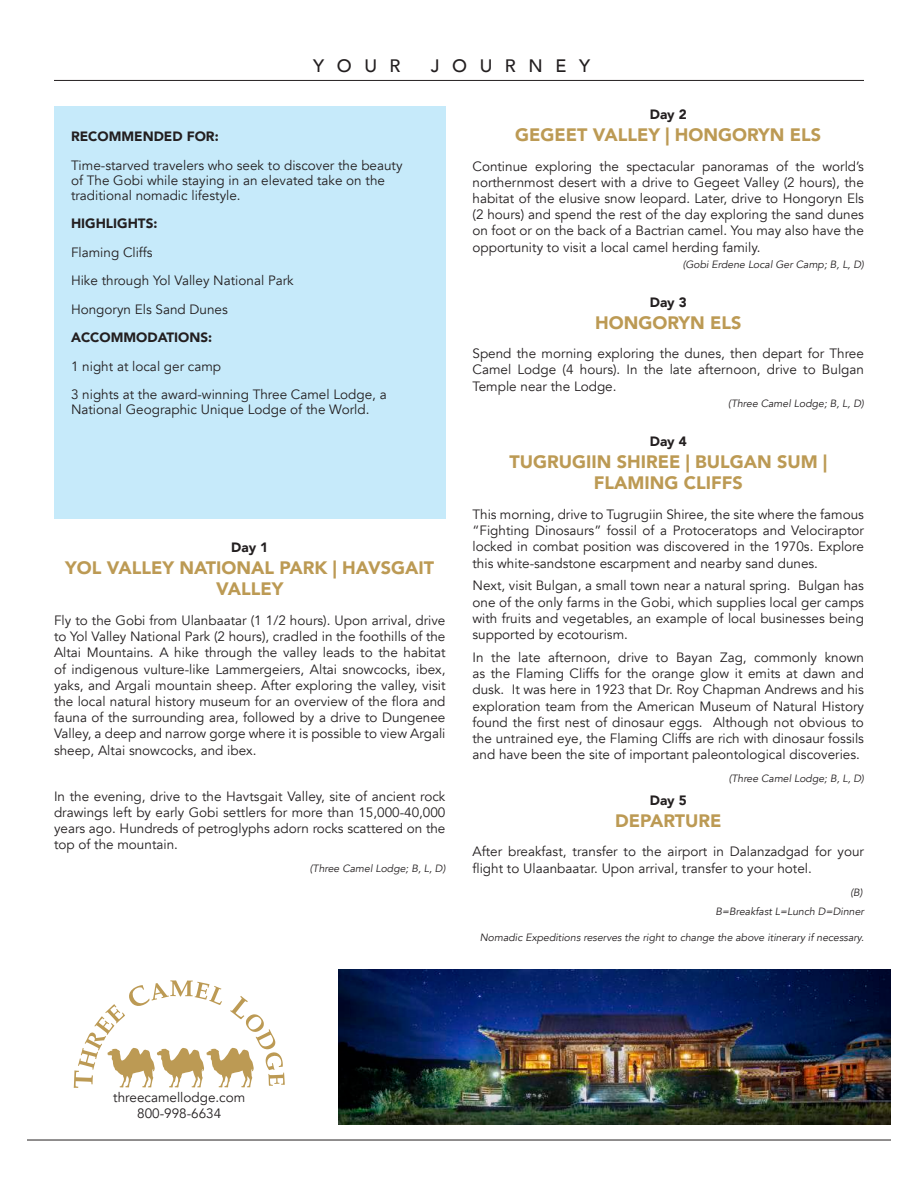
<style>
.page{position:relative;width:918px;height:1188px;background:#fff}
.page>*{position:absolute;margin:0;border:0;box-sizing:border-box;transform-origin:0 0}
.t1{font:900 18px/21.6px "Avenir";color:#bc9a54;text-align:center}
.t2{font:500 18px "Avenir";letter-spacing:.7em;color:#231f20}
.t3{font:13.5px/16.2px "Avenir";color:#231f20;text-align:justify}
.t4{font:900 13.5px "Avenir";color:#231f20}
.t5{font:italic 10.5px/19.4px "Avenir";color:#231f20;text-align:right}
</style>
<div class="page">
<svg style="left:74px;top:980px;width:211px;height:108px"></svg>
<hr style="left:27px;top:1140px;width:864px;height:1px;background:#231f20">
<img style="left:338px;top:970px;width:553px;height:154px">
<hr style="left:54px;top:80px;width:810px;height:1px;background:#231f20">
<div style="left:54px;top:106px;width:392px;height:412px;background:#c6eafa"></div>
<h1 class="t2" style="left:313px;top:50px;width:89px">YOUR</h1>
<h1 class="t2" style="left:431px;top:50px;width:161px">JOURNEY</h1>
<p class="t4" style="left:71px;top:125px;width:149px">RECOMMENDED FOR:</p>
<p class="t3" style="left:71px;top:158px;width:333px;line-height:15px;text-align:left">Time-starved travelers who seek to discover the beauty of The Gobi while staying in an elevated take on the traditional nomadic lifestyle.</p>
<p class="t4" style="left:71px;top:212px;width:88px">HIGHLIGHTS:</p>
<p class="t3" style="left:71px;top:238px;width:224px;line-height:28.5px;text-align:left">Flaming Cliffs<br>Hike through Yol Valley National Park<br>Hongoryn Els Sand Dunes</p>
<p class="t4" style="left:71px;top:326px;width:143px">ACCOMMODATIONS:</p>
<p class="t3" style="left:71px;top:352px;width:317px;line-height:28.5px">1 night at local ger camp<br>3 nights at the award-winning Three Camel Lodge, a</p>
<p class="t3" style="left:71px;top:402px;width:300px">National Geographic Unique Lodge of the World.</p>
<p class="t4" style="left:231px;top:536px;width:38px">Day 1</p>
<h1 class="t1" style="left:65px;top:556px;width:370px">YOL VALLEY NATIONAL PARK | HAVSGAIT<br>VALLEY</h1>
<p class="t3" style="left:54px;top:613px;width:393px">Fly to the Gobi from Ulanbaatar (1 1/2 hours). Upon arrival, drive to Yol Valley National Park (2 hours), cradled in the foothills of the Altai Mountains. A hike through the valley leads to the habitat of indigenous vulture-like Lammergeiers, Altai snowcocks, ibex, yaks, and Argali mountain sheep. After exploring the valley, visit the local natural history museum for an overview of the flora and fauna of the surrounding area, followed by a drive to Dungenee Valley, a deep and narrow gorge where it is possible to view Argali sheep, Altai snowcocks, and ibex.</p>
<p class="t3" style="left:54px;top:788px;width:393px">In the evening, drive to the Havtsgait Valley, site of ancient rock drawings left by early Gobi settlers for more than 15,000-40,000 years ago. Hundreds of petroglyphs adorn rocks scattered on the top of the mountain.</p>
<p class="t5" style="left:310px;top:859px;width:137px">(Three Camel Lodge; B, L, D)</p>
<p class="t4" style="left:650px;top:103px;width:38px">Day 2</p>
<h1 class="t1" style="left:515px;top:123px;width:307px">GEGEET VALLEY | HONGORYN ELS</h1>
<p class="t3" style="left:472px;top:158px;width:393px">Continue exploring the spectacular panoramas of the world’s northernmost desert with a drive to Gegeet Valley (2 hours), the habitat of the elusive snow leopard. Later, drive to Hongoryn Els (2 hours) and spend the rest of the day exploring the sand dunes on foot or on the back of a Bactrian camel. You may also have the opportunity to visit a local camel herding family.</p>
<p class="t5" style="left:683px;top:255px;width:183px">(Gobi Erdene Local Ger Camp; B, L, D)</p>
<p class="t4" style="left:650px;top:291px;width:38px">Day 3</p>
<h1 class="t1" style="left:595px;top:311px;width:148px">HONGORYN ELS</h1>
<p class="t3" style="left:472px;top:346px;width:393px">Spend the morning exploring the dunes, then depart for Three Camel Lodge (4 hours). In the late afternoon, drive to Bulgan Temple near the Lodge.</p>
<p class="t5" style="left:728px;top:394px;width:137px">(Three Camel Lodge; B, L, D)</p>
<p class="t4" style="left:650px;top:430px;width:38px">Day 4</p>
<h1 class="t1" style="left:509px;top:450px;width:319px">TUGRUGIIN SHIREE | BULGAN SUM |<br>FLAMING CLIFFS</h1>
<p class="t3" style="left:472px;top:506px;width:393px">This morning, drive to Tugrugiin Shiree, the site where the famous “Fighting Dinosaurs” fossil of a Protoceratops and Velociraptor locked in combat position was discovered in the 1970s. Explore this white-sandstone escarpment and nearby sand dunes.</p>
<p class="t3" style="left:472px;top:578px;width:393px">Next, visit Bulgan, a small town near a natural spring. Bulgan has one of the only farms in the Gobi, which supplies local ger camps with fruits and vegetables, an example of local businesses being supported by ecotourism.</p>
<p class="t3" style="left:472px;top:650px;width:393px">In the late afternoon, drive to Bayan Zag, commonly known as the Flaming Cliffs for the orange glow it emits at dawn and dusk. It was here in 1923 that Dr. Roy Chapman Andrews and his exploration team from the American Museum of Natural History found the first nest of dinosaur eggs. Although not obvious to the untrained eye, the Flaming Cliffs are rich with dinosaur fossils and have been the site of important paleontological discoveries.</p>
<p class="t5" style="left:729px;top:769px;width:137px">(Three Camel Lodge; B, L, D)</p>
<p class="t4" style="left:650px;top:789px;width:38px">Day 5</p>
<h1 class="t1" style="left:615px;top:809px;width:108px">DEPARTURE</h1>
<p class="t3" style="left:472px;top:844px;width:393px">After breakfast, transfer to the airport in Dalanzadgad for your flight to Ulaanbaatar. Upon arrival, transfer to your hotel.</p>
<p class="t5" style="left:716px;top:882px;width:150px">(B)<br>B=Breakfast L=Lunch D=Dinner</p>
<p class="t5" style="left:480px;top:928px;width:386px">Nomadic Expeditions reserves the right to change the above itinerary if necessary.</p>
<p class="t3" style="left:113px;top:1089px;width:134px;text-align:center">threecamellodge.com<br>800-998-6634</p>
</div>
